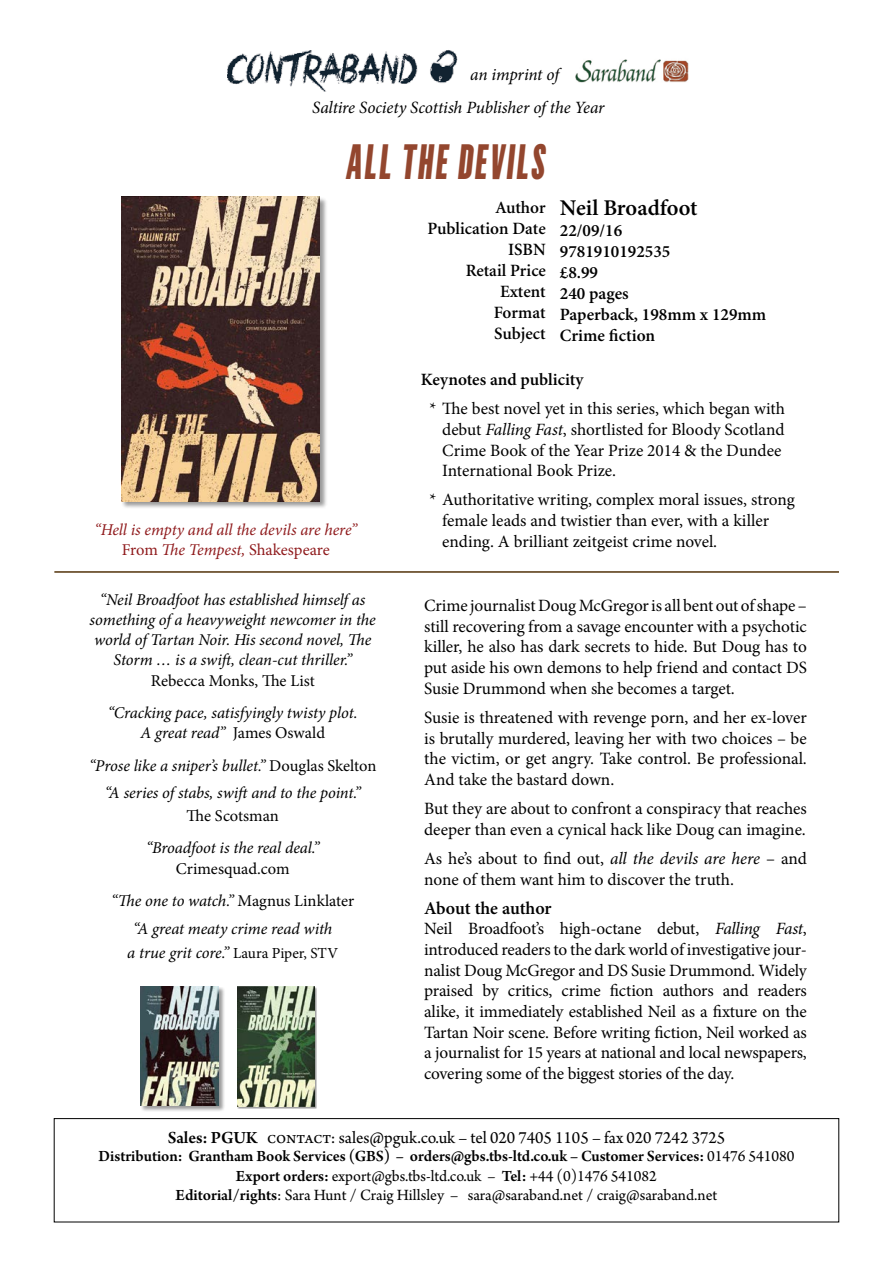
<style>
.page{position:relative;width:893px;height:1263px;background:#fff}
.page>*{position:absolute;margin:0;border:0;box-sizing:border-box;transform-origin:0 0}
.t1{font:800 48.75px "Flama Ultracondensed";color:#93462e;scale:.89 1}
.t2{font:600 22.5px "Minion Pro";letter-spacing:-.005em;color:#000}
.t3{font:18px "Arno Pro";color:#000}
.t4{font:600 18px "Minion Pro";letter-spacing:-.01em;color:#000}
.t5{font:17.25px/20.7px "Minion Pro";letter-spacing:-.005em;color:#000}
.t6{font:600 17.25px/21px "Minion Pro";color:#000}
.t7{font:600 17.25px/21px "Minion";color:#000;text-align:right}
.t8{font:italic 17.25px "Minion Pro";letter-spacing:-.01em;color:#000}
.t9{font:italic 16.5px/19.8px "Minion Pro";letter-spacing:-.005em;color:#000;text-align:center}
.t10{font:600 16.5px/19.5px "Arno Pro";color:#000;text-align:center}
.t11{font:16.5px/31.7px "Minion Pro";color:#000;text-align:center}
.t12{font:italic 16.5px/19.8px "Minion Pro";letter-spacing:-.005em;color:#8f1a1c;text-align:center}
.s1{font-style:normal}
.s2{font-style:italic}
.s3{font-style:normal;font-size:15.3px}
.s4{font-weight:600}
.s5{font-weight:400}
</style>
<div class="page">
<hr style="left:54px;top:571px;width:785px;height:2px;background:#53330b">
<div style="left:121px;top:197px;width:207px;height:312px;background:#000;opacity:.4"></div>
<img style="left:121px;top:197px;width:199px;height:304px">
<img style="left:575px;top:59px;width:114px;height:24px">
<img style="left:227px;top:50px;width:231px;height:41px">
<div style="left:140px;top:987px;width:85px;height:125px;background:#000;opacity:.4"></div>
<img style="left:140px;top:987px;width:79px;height:119px">
<div style="left:237px;top:987px;width:80px;height:122px;background:#000;opacity:.4"></div>
<img style="left:237px;top:986px;width:77px;height:120px">
<div style="left:54px;top:1118px;width:785px;height:104px;border:1px solid #000"></div>
<p class="t8" style="left:470px;top:63px;width:90px">an imprint of</p>
<p class="t8" style="left:312px;top:96px;width:294px">Saltire Society Scottish Publisher of the Year</p>
<h1 class="t1" style="left:346px;top:132px;width:232px">ALL THE DEVILS</h1>
<p class="t7" style="left:428px;top:198px;width:120px">Author<br>Publication Date<br>ISBN<br>Retail Price<br>Extent<br>Format<br>Subject</p>
<h2 class="t2" style="left:560px;top:192px;width:139px">Neil Broadfoot</h2>
<p class="t6" style="left:560px;top:220px;width:208px">22/09/16<br>9781910192535<br>£8.99<br>240 pages<br>Paperback, 198mm x 129mm<br>Crime fiction</p>
<p class="t12" style="left:95px;top:520px;width:264px">“Hell is empty and all the devils are here”<br><span class="s1">From</span> The Tempest, <span class="s1">Shakespeare</span></p>
<p class="t9" style="left:90px;top:590px;width:288px">“Neil Broadfoot has established himself as something of a heavyweight newcomer in the world of Tartan Noir. His second novel, The Storm … is a swift, clean-cut thriller.”</p>
<p class="t11" style="left:151px;top:665px;width:165px">Rebecca Monks, The List</p>
<p class="t9" style="left:108px;top:703px;width:251px">“Cracking pace, satisfyingly twisty plot.<br>A great read” <span class="s1">James Oswald</span></p>
<p class="t9" style="left:89px;top:752px;width:289px;line-height:27.2px">“Prose like a sniper’s bullet.” <span class="s1">Douglas Skelton </span>“A series of stabs, swift and to the point.”</p>
<p class="t11" style="left:187px;top:800px;width:94px">The Scotsman</p>
<p class="t9" style="left:146px;top:838px;width:175px">“Broadfoot is the real deal.”</p>
<p class="t11" style="left:111px;top:853px;width:245px">Crimesquad.com<br><span class="s2">“The one to watch.”</span> Magnus Linklater</p>
<p class="t9" style="left:127px;top:917px;width:212px;line-height:23.5px">“A great meaty crime read with a true grit core.” <span class="s3">Laura Piper, STV</span></p>
<p class="t6" style="left:421px;top:369px;width:164px">Keynotes and publicity</p>
<p class="t5" style="left:442px;top:398px;width:344px;text-indent:-13px">* The best novel yet in this series, which began with debut <span class="s2">Falling Fast</span>, shortlisted for Bloody Scotland Crime Book of the Year Prize 2014 &amp; the Dundee International Book Prize.</p>
<p class="t5" style="left:442px;top:490px;width:354px;text-indent:-13px">* Authoritative writing, complex moral issues, strong female leads and twistier than ever, with a killer ending. A brilliant zeitgeist crime novel.</p>
<p class="t5" style="left:424px;top:595px;width:384px;text-align:justify">Crime journalist Doug McGregor is all bent out of shape – still recovering from a savage encounter with a psychotic killer, he also has dark secrets to hide. But Doug has to put aside his own demons to help friend and contact DS Susie Drummond when she becomes a target.</p>
<p class="t5" style="left:424px;top:707px;width:384px;text-align:justify">Susie is threatened with revenge porn, and her ex-lover is brutally murdered, leaving her with two choices – be the victim, or get angry. Take control. Be professional.<br>And take the bastard down.</p>
<p class="t5" style="left:424px;top:799px;width:384px">But they are about to confront a conspiracy that reaches deeper than even a cynical hack like Doug can imagine.</p>
<p class="t5" style="left:424px;top:848px;width:384px">As he’s about to find out, <span class="s2">all the devils are here</span> – and none of them want him to discover the truth.</p>
<p class="t4" style="left:424px;top:895px;width:129px">About the author</p>
<p class="t5" style="left:424px;top:918px;width:384px;text-align:justify">Neil Broadfoot’s high-octane debut, <span class="s2">Falling Fast</span>, introduced readers to the dark world of investigative jour&shy;nalist Doug McGregor and DS Susie Drummond. Widely praised by critics, crime fiction authors and readers alike, it immediately established Neil as a fixture on the Tartan Noir scene. Before writing fiction, Neil worked as a journalist for 15 years at national and local newspapers, covering some of the biggest stories of the day.</p>
<p class="t3" style="left:168px;top:1127px;width:559px"><span class="s4">Sales: PGUK</span> contact: sales@pguk.co.uk – tel 020 7405 1105 – fax 020 7242 3725</p>
<p class="t10" style="left:99px;top:1147px;width:697px">Distribution: Grantham Book Services (GBS) – orders@gbs.tbs-ltd.co.uk – Customer Services: <span class="s5">01476 541080<br></span>Export orders: <span class="s5">export@gbs.tbs-ltd.co.uk –</span> Tel: <span class="s5">+44 (0)1476 541082<br></span>Editorial/rights<span class="s5">: Sara Hunt / Craig Hillsley – sara@saraband.net / craig@saraband.net</span></p>
</div>
